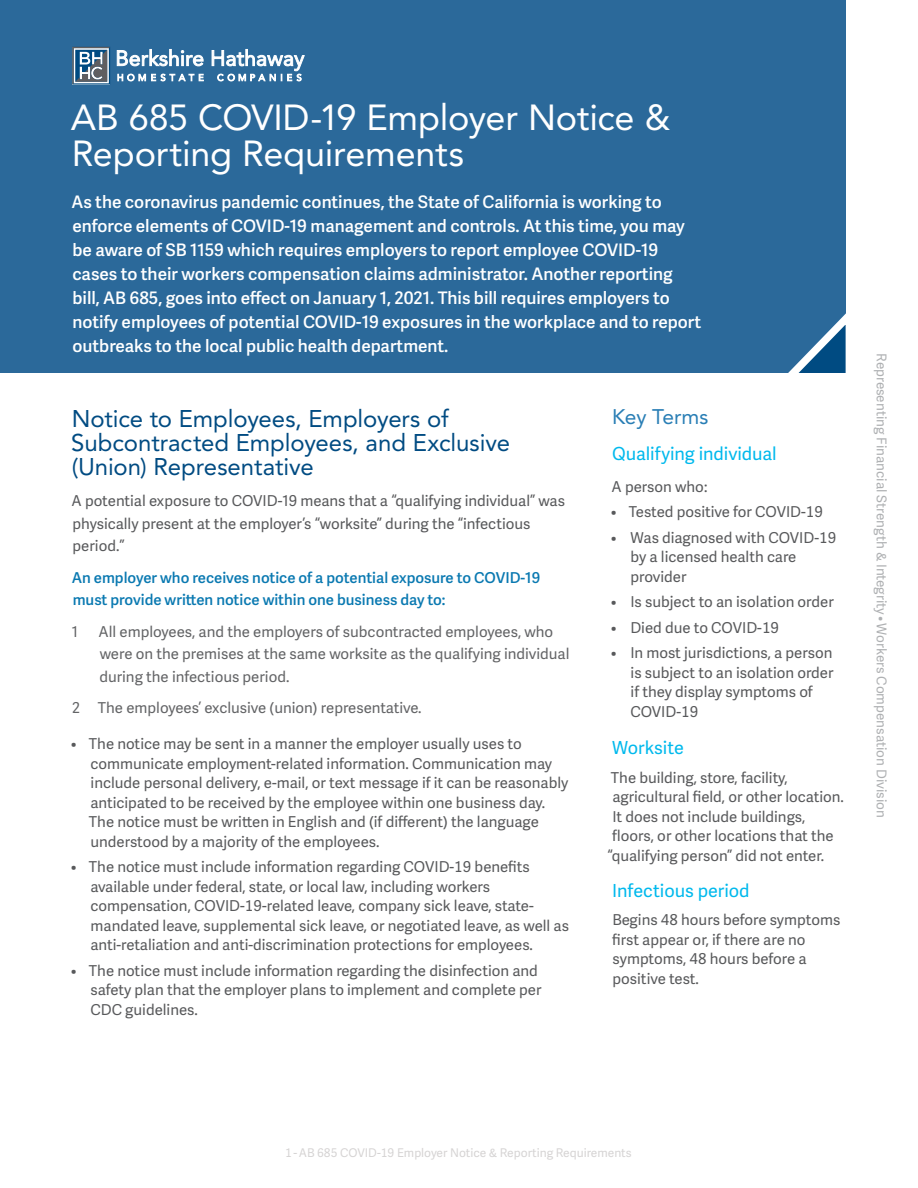
<style>
.page{position:relative;width:918px;height:1188px;background:#fff}
.page>*{position:absolute;margin:0;border:0;box-sizing:border-box;transform-origin:0 0}
.t1{font:36px/36px "Avenir LT Std";letter-spacing:-.005em;color:#fff}
.t2{font:24px/24px "Avenir LT Std";letter-spacing:-.005em;color:#004b82}
.t3{font:21px "Avenir LT Std";letter-spacing:-.005em;color:#297eb5}
.t4{font:18px "Adelle Sans";letter-spacing:-.005em;color:#00b9ed}
.t5{font:600 17.25px/24px "Adelle Sans";color:#fff}
.t6{font:15px/19.5px "Adelle Sans";color:#58595b}
.t7{font:15px/22.5px "Adelle Sans";color:#636466}
.t8{font:600 15px/22.5px "Adelle Sans";color:#0a79b1}
.t9{font:13.5px "Adelle Sans";color:#afb1b3}
.t10{font:12px "Adelle Sans";color:#d6d4d4}
</style>
<div class="page">
<div style="left:0;top:0;width:846px;height:373px;background:#2b699a"></div>
<svg style="left:117px;top:49px;width:87px;height:33px"></svg>
<svg style="left:212px;top:49px;width:93px;height:33px"></svg>
<svg style="left:72px;top:47px;width:38px;height:38px"></svg>
<svg style="left:788px;top:313px;width:58px;height:60px"></svg>
<h1 class="t1" style="left:71px;top:100px;width:601px">AB 685 COVID-19 Employer Notice &amp;<br>Reporting Requirements</h1>
<p class="t5" style="left:71px;top:189px;width:631px">As the coronavirus pandemic continues, the State of California is working to enforce elements of COVID-19 management and controls. At this time, you may be aware of SB 1159 which requires employers to report employee COVID-19 cases to their workers compensation claims administrator. Another reporting bill, AB 685, goes into effect on January 1, 2021. This bill requires employers to notify employees of potential COVID-19 exposures in the workplace and to report outbreaks to the local public health department.</p>
<h2 class="t2" style="left:71px;top:407px;width:440px">Notice to Employees, Employers of<br>Subcontracted Employees, and Exclusive (Union) Representative</h2>
<p class="t6" style="left:72px;top:489px;width:495px;line-height:22.5px">A potential exposure to COVID-19 means that a “qualifying individual” was physically present at the employer’s “worksite” during the “infectious period.”</p>
<p class="t8" style="left:72px;top:566px;width:470px">An employer who receives notice of a potential exposure to COVID-19 must provide written notice within one business day to:</p>
<p class="t7" style="left:72px;top:620px;width:8px">1</p>
<p class="t7" style="left:99px;top:620px;width:472px">All employees, and the employers of subcontracted employees, who were on the premises at the same worksite as the qualifying individual during the infectious period.</p>
<p class="t7" style="left:72px;top:696px;width:351px">2 The employees’ exclusive (union) representative.</p>
<p class="t6" style="left:89px;top:734px;width:481px;text-indent:-18px">• The notice may be sent in a manner the employer usually uses to communicate employment-related information. Communication may include personal delivery, e-mail, or text message if it can be reasonably anticipated to be received by the employee within one business day.<br>The notice must be written in English and (if different) the language understood by a majority of the employees.</p>
<p class="t6" style="left:90px;top:857px;width:480px;text-indent:-20px">• The notice must include information regarding COVID-19 benefits available under federal, state, or local law, including workers compensation, COVID-19-related leave, company sick leave, state&shy;mandated leave, supplemental sick leave, or negotiated leave, as well as anti-retaliation and anti-discrimination protections for employees.</p>
<p class="t6" style="left:90px;top:960px;width:453px;text-indent:-20px">• The notice must include information regarding the disinfection and safety plan that the employer plans to implement and complete per<br>CDC guidelines.</p>
<h3 class="t3" style="left:612px;top:405px;width:98px">Key Terms</h3>
<p class="t4" style="left:612px;top:441px;width:166px">Qualifying individual</p>
<p class="t6" style="left:612px;top:476px;width:97px">A person who:</p>
<p class="t6" style="left:611px;top:502px;width:214px">• Tested positive for COVID-19</p>
<p class="t6" style="left:631px;top:527px;width:207px;text-indent:-20px">• Was diagnosed with COVID-19 by a licensed health care provider</p>
<p class="t6" style="left:611px;top:592px;width:225px">• Is subject to an isolation order</p>
<p class="t6" style="left:611px;top:617px;width:170px">• Died due to COVID-19</p>
<p class="t6" style="left:630px;top:643px;width:205px;text-indent:-20px">• In most jurisdictions, a person is subject to an isolation order if they display symptoms of<br>COVID-19</p>
<p class="t4" style="left:612px;top:735px;width:73px">Worksite</p>
<p class="t6" style="left:611px;top:767px;width:178px">The building, store, facility,</p>
<p class="t6" style="left:612px;top:787px;width:233px">agricultural field, or other location.</p>
<p class="t6" style="left:612px;top:806px;width:195px">It does not include buildings,</p>
<p class="t6" style="left:612px;top:826px;width:223px">floors, or other locations that the</p>
<p class="t6" style="left:608px;top:845px;width:218px">“qualifying person” did not enter.</p>
<p class="t4" style="left:612px;top:878px;width:139px">Infectious period</p>
<p class="t6" style="left:612px;top:910px;width:229px">Begins 48 hours before symptoms first appear or, if there are no symptoms, 48 hours before a positive test.</p>
<p class="t9" style="left:891px;top:353px;width:466px;rotate:90deg">Representing Financial Strength &amp; Integrity • Workers Compensation Division</p>
<p class="t10" style="left:285px;top:1145px;width:348px">1 - AB 685 COVID-19 Employer Notice &amp; Reporting Requirements</p>
</div>
